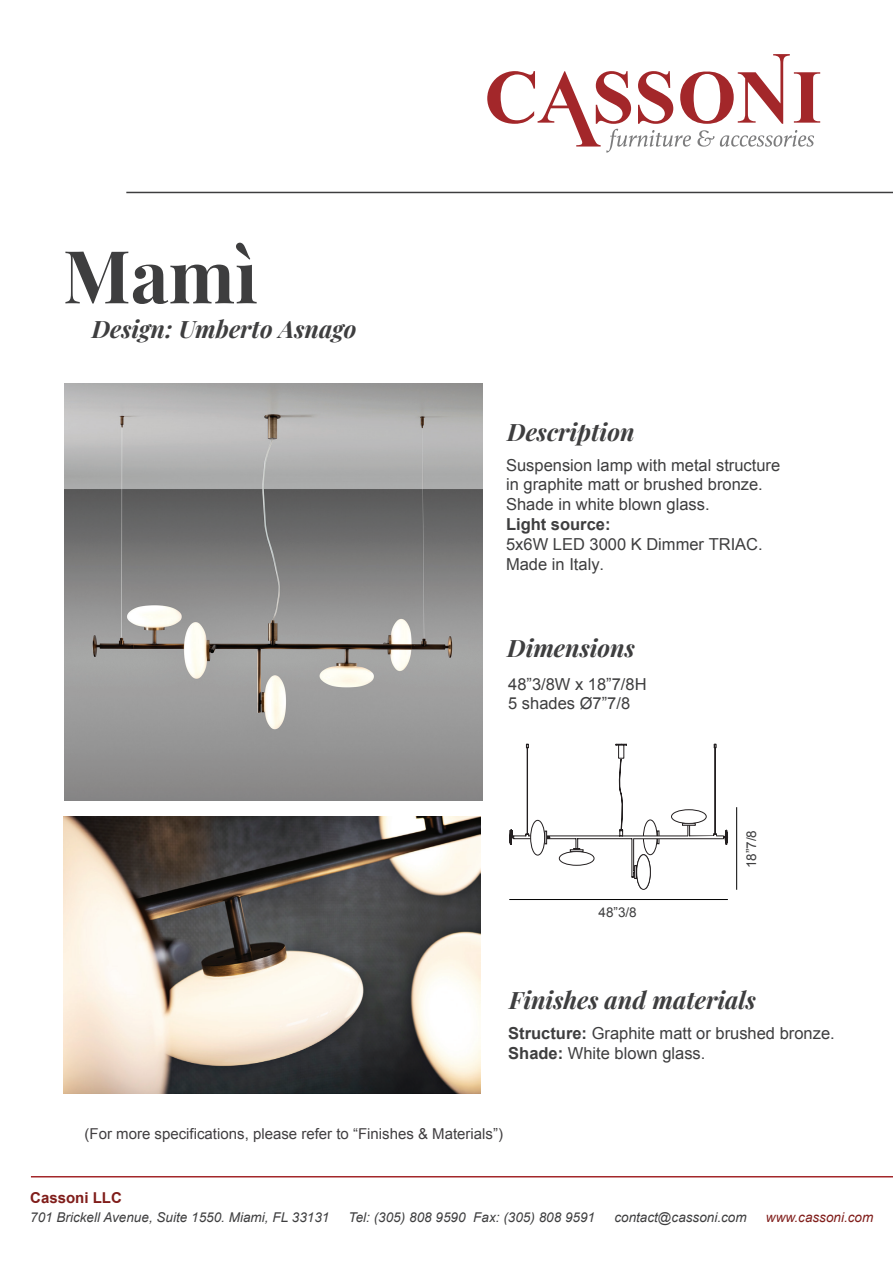
<style>
.page{position:relative;width:893px;height:1263px;background:#fff}
.page>*{position:absolute;margin:0;border:0;box-sizing:border-box;transform-origin:0 0}
.t1{font:700 73.2px "Playfair Display";color:#3e3e3f}
.t2{font:italic 700 24px "Playfair Display";color:#3e3e3f}
.t3{font:16.5px/19.8px "Arial";color:#3e3e3f}
.t4{font:700 16.5px "Arial";color:#3e3e3f}
.t5{font:15px "Arial";color:#413f41}
.t6{font:700 15px "Arial";color:#801d1a}
.t7{font:italic 13.5px "Arial";color:#3e3e3f}
.t8{font:italic 13.5px "Arial";color:#801d1a}
.t9{font:13.5px "Arial";color:#3e3e3f}
.s1{font-weight:700}
</style>
<div class="page">
<hr style="left:31px;top:1176px;width:862px;height:1px;background:#a3272a">
<hr style="left:126px;top:192px;width:767px;height:1px;background:#3e3e3f">
<svg style="left:487px;top:54px;width:333px;height:99px"></svg>
<hr style="left:509px;top:899px;width:219px;height:1px;background:#000">
<hr style="left:736px;top:807px;width:1px;height:83px;background:#000">
<div style="left:636px;top:854px;width:15px;height:35px;border:1px solid #231f20;border-radius:50%"></div>
<svg style="left:509px;top:744px;width:219px;height:144px"></svg>
<div style="left:619px;top:745px;width:5px;height:13px;background:#fff"></div>
<div style="left:618px;top:745px;width:6px;height:13px;border:1px solid #231f20"></div>
<img style="left:64px;top:383px;width:418px;height:418px">
<img style="left:64px;top:816px;width:416px;height:277px">
<h1 class="t1" style="left:63px;top:218px;width:197px">Mamì</h1>
<h2 class="t2" style="left:92px;top:310px;width:266px">Design: Umberto Asnago</h2>
<h2 class="t2" style="left:507px;top:412px;width:129px">Description</h2>
<p class="t3" style="left:506px;top:455px;width:276px">Suspension lamp with metal structure in graphite matt or brushed bronze.<br>Shade in white blown glass.</p>
<p class="t4" style="left:506px;top:513px;width:106px">Light source:</p>
<p class="t3" style="left:506px;top:534px;width:258px">5x6W LED 3000 K Dimmer TRIAC.<br>Made in Italy.</p>
<h2 class="t2" style="left:507px;top:628px;width:129px">Dimensions</h2>
<p class="t3" style="left:508px;top:674px;width:140px">48”3/8W x 18”7/8H<br>5 shades Ø7”7/8</p>
<p class="t9" style="left:598px;top:903px;width:40px">48”3/8</p>
<p class="t9" style="left:742px;top:868px;width:40px;rotate:-90deg">18”7/8</p>
<h2 class="t2" style="left:509px;top:980px;width:248px">Finishes and materials</h2>
<p class="t3" style="left:508px;top:1023px;width:328px"><span class="s1">Structure:</span> Graphite matt or brushed bronze.<br><span class="s1">Shade:</span> White blown glass.</p>
<p class="t5" style="left:85px;top:1124px;width:420px">(For more specifications, please refer to “Finishes &amp; Materials”)</p>
<p class="t6" style="left:30px;top:1187px;width:93px">Cassoni LLC</p>
<p class="t7" style="left:30px;top:1209px;width:301px">701 Brickell Avenue, Suite 1550. Miami, FL 33131</p>
<p class="t7" style="left:349px;top:1209px;width:248px">Tel: (305) 808 9590 Fax: (305) 808 9591</p>
<p class="t7" style="left:614px;top:1209px;width:134px">contact@cassoni.com</p>
<p class="t8" style="left:766px;top:1209px;width:109px">www.cassoni.com</p>
</div>
